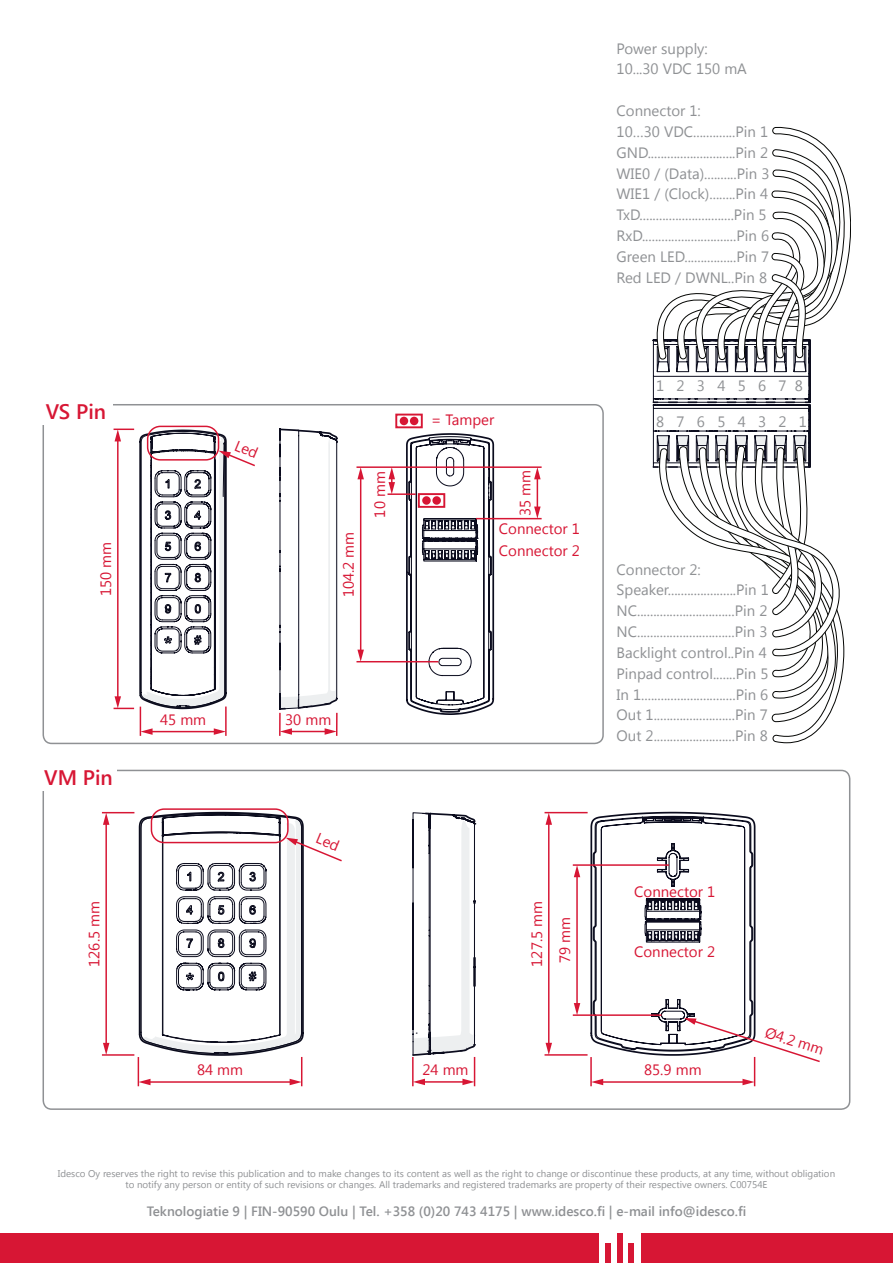
<style>
.page{position:relative;width:893px;height:1263px;background:#fff}
.page>*{position:absolute;margin:0;border:0;box-sizing:border-box;transform-origin:0 0}
.t1{font:600 21px "Segoe UI";color:#d71634}
.t2{font:15px/20.9px "Segoe UI";color:#8f9194}
.t3{font:15px/21.1px "Segoe UI";color:#d71634}
.t4{font:600 13.5px "Segoe UI";color:#8f9194}
.t5{font:9.75px "Segoe UI";color:#8f9194}
</style>
<div class="page">
<svg style="left:405px;top:413px;width:92px;height:302px"></svg>
<hr style="left:336px;top:713px;width:2px;height:23px;background:#d71634">
<hr style="left:279px;top:713px;width:2px;height:23px;background:#d71634">
<hr style="left:290px;top:731px;width:37px;height:1px;background:#d71634">
<svg style="left:325px;top:728px;width:11px;height:7px"></svg>
<svg style="left:280px;top:728px;width:12px;height:7px"></svg>
<hr style="left:356px;top:661px;width:82px;height:1px;background:#d71634">
<hr style="left:356px;top:466px;width:104px;height:2px;background:#d71634">
<svg style="left:279px;top:428px;width:85px;height:282px"></svg>
<hr style="left:387px;top:493px;width:29px;height:2px;background:#d71634">
<svg style="left:389px;top:467px;width:6px;height:27px"></svg>
<hr style="left:476px;top:518px;width:66px;height:1px;background:#d71634">
<hr style="left:460px;top:466px;width:82px;height:2px;background:#d71634">
<hr style="left:537px;top:477px;width:1px;height:32px;background:#d71634">
<svg style="left:534px;top:506px;width:7px;height:12px"></svg>
<svg style="left:534px;top:467px;width:7px;height:12px"></svg>
<svg style="left:399px;top:417px;width:21px;height:8px"></svg>
<div style="left:395px;top:414px;width:28px;height:14px;border:2px solid #d71634"></div>
<div style="left:400px;top:417px;width:8px;height:8px;background:#d71634;border-radius:50%"></div>
<div style="left:410px;top:417px;width:8px;height:8px;background:#d71634;border-radius:50%"></div>
<div style="left:419px;top:494px;width:25px;height:13px;background:#fff"></div>
<div style="left:418px;top:493px;width:27px;height:15px;border:2px solid #d71634"></div>
<div style="left:422px;top:496px;width:9px;height:9px;background:#d71634;border-radius:50%"></div>
<div style="left:432px;top:496px;width:9px;height:9px;background:#d71634;border-radius:50%"></div>
<hr style="left:102px;top:1054px;width:32px;height:2px;background:#d71634">
<hr style="left:102px;top:812px;width:32px;height:1px;background:#d71634">
<hr style="left:105px;top:823px;width:2px;height:222px;background:#d71634">
<svg style="left:103px;top:1043px;width:6px;height:12px"></svg>
<svg style="left:103px;top:813px;width:6px;height:12px"></svg>
<svg style="left:412px;top:812px;width:65px;height:274px"></svg>
<hr style="left:573px;top:1014px;width:88px;height:2px;background:#d71634">
<hr style="left:573px;top:864px;width:96px;height:2px;background:#d71634">
<hr style="left:576px;top:875px;width:2px;height:130px;background:#d71634">
<svg style="left:574px;top:1003px;width:6px;height:12px"></svg>
<svg style="left:574px;top:865px;width:6px;height:12px"></svg>
<div style="left:151px;top:808px;width:138px;height:35px;border:1px solid #d71634;border-radius:13px"></div>
<svg style="left:589px;top:811px;width:231px;height:275px"></svg>
<hr style="left:544px;top:1054px;width:44px;height:2px;background:#d71634">
<hr style="left:544px;top:812px;width:44px;height:1px;background:#d71634">
<hr style="left:548px;top:822px;width:1px;height:223px;background:#d71634">
<svg style="left:546px;top:1043px;width:6px;height:12px"></svg>
<svg style="left:546px;top:813px;width:6px;height:12px"></svg>
<div style="left:43px;top:770px;width:807px;height:340px;border:2px solid #8f9194;border-radius:9px"></div>
<svg style="left:772px;top:126px;width:78px;height:164px"></svg>
<svg style="left:772px;top:622px;width:73px;height:122px"></svg>
<svg style="left:652px;top:150px;width:189px;height:572px"></svg>
<svg style="left:43px;top:770px;width:74px;height:21px"></svg>
<div style="left:0;top:1233px;width:893px;height:30px;background:#d71634"></div>
<div style="left:599px;top:1220px;width:41px;height:43px;background:#fff"></div>
<div style="left:628px;top:1243px;width:6px;height:20px;background:#d71634"></div>
<div style="left:617px;top:1233px;width:5px;height:30px;background:#d71634"></div>
<div style="left:605px;top:1243px;width:6px;height:20px;background:#d71634"></div>
<svg style="left:42px;top:404px;width:217px;height:332px"></svg>
<svg style="left:138px;top:811px;width:204px;height:275px"></svg>
<p class="t1" style="left:46px;top:397px;width:62px">VS Pin</p>
<p class="t3" style="left:94px;top:596px;width:56px;rotate:-90deg">150 mm</p>
<p class="t1" style="left:44px;top:763px;width:70px">VM Pin</p>
<p class="t3" style="left:83px;top:967px;width:67px;rotate:-90deg">126.5 mm</p>
<p class="t2" style="left:617px;top:37px;width:132px">Power supply:<br>10...30 VDC 150 mA</p>
<p class="t2" style="left:617px;top:100px;width:154px">Connector 1:<br>10…30 VDC.............Pin 1<br>GND...........................Pin 2<br>WIE0 / (Data)..........Pin 3<br>WIE1 / (Clock)........Pin 4<br>TxD.............................Pin 5<br>RxD.............................Pin 6<br>Green LED................Pin 7<br>Red LED / DWNL..Pin 8</p>
<p class="t3" style="left:337px;top:597px;width:67px;rotate:-90deg">104.2 mm</p>
<p class="t3" style="left:431px;top:408px;width:65px">= Tamper</p>
<p class="t3" style="left:368px;top:517px;width:48px;rotate:-90deg">10 mm</p>
<p class="t3" style="left:514px;top:516px;width:48px;rotate:-90deg">35 mm</p>
<p class="t3" style="left:499px;top:518px;width:82px">Connector 1<br>Connector 2</p>
<p class="t3" style="left:160px;top:708px;width:48px">45 mm</p>
<p class="t3" style="left:285px;top:708px;width:48px">30 mm</p>
<p class="t2" style="left:656px;top:374px;width:148px">1 2 3 4 5 6 7 8</p>
<p class="t2" style="left:656px;top:410px;width:152px">8 7 6 5 4 3 2 1</p>
<p class="t2" style="left:617px;top:558px;width:154px">Connector 2:<br>Speaker.....................Pin 1<br>NC..............................Pin 2<br>NC..............................Pin 3<br>Backlight control..Pin 4<br>Pinpad control.......Pin 5<br>In 1.............................Pin 6<br>Out 1.........................Pin 7<br>Out 2.........................Pin 8</p>
<p class="t3" style="left:197px;top:1059px;width:48px">84 mm</p>
<p class="t3" style="left:422px;top:1058px;width:48px">24 mm</p>
<p class="t3" style="left:525px;top:967px;width:67px;rotate:-90deg">127.5 mm</p>
<p class="t3" style="left:554px;top:963px;width:48px;rotate:-90deg">79 mm</p>
<p class="t3" style="left:634px;top:881px;width:82px">Connector 1</p>
<p class="t3" style="left:634px;top:941px;width:82px">Connector 2</p>
<p class="t3" style="left:644px;top:1059px;width:59px">85.9 mm</p>
<p class="t3" style="left:769px;top:1021px;width:62px;rotate:18deg">Ø4.2 mm</p>
<p class="t5" style="left:58px;top:1166px;width:779px">Idesco Oy reserves the right to revise this publication and to make changes to its content as well as the right to change or discontinue these products, at any time, without obligation</p>
<p class="t5" style="left:125px;top:1178px;width:644px">to notify any person or entity of such revisions or changes. All trademarks and registered trademarks are property of their respective owners. C00754E</p>
<p class="t4" style="left:147px;top:1202px;width:601px">Teknologiatie 9 | FIN-90590 Oulu | Tel. +358 (0)20 743 4175 | www.idesco.fi | e-mail info@idesco.fi</p>
</div>
